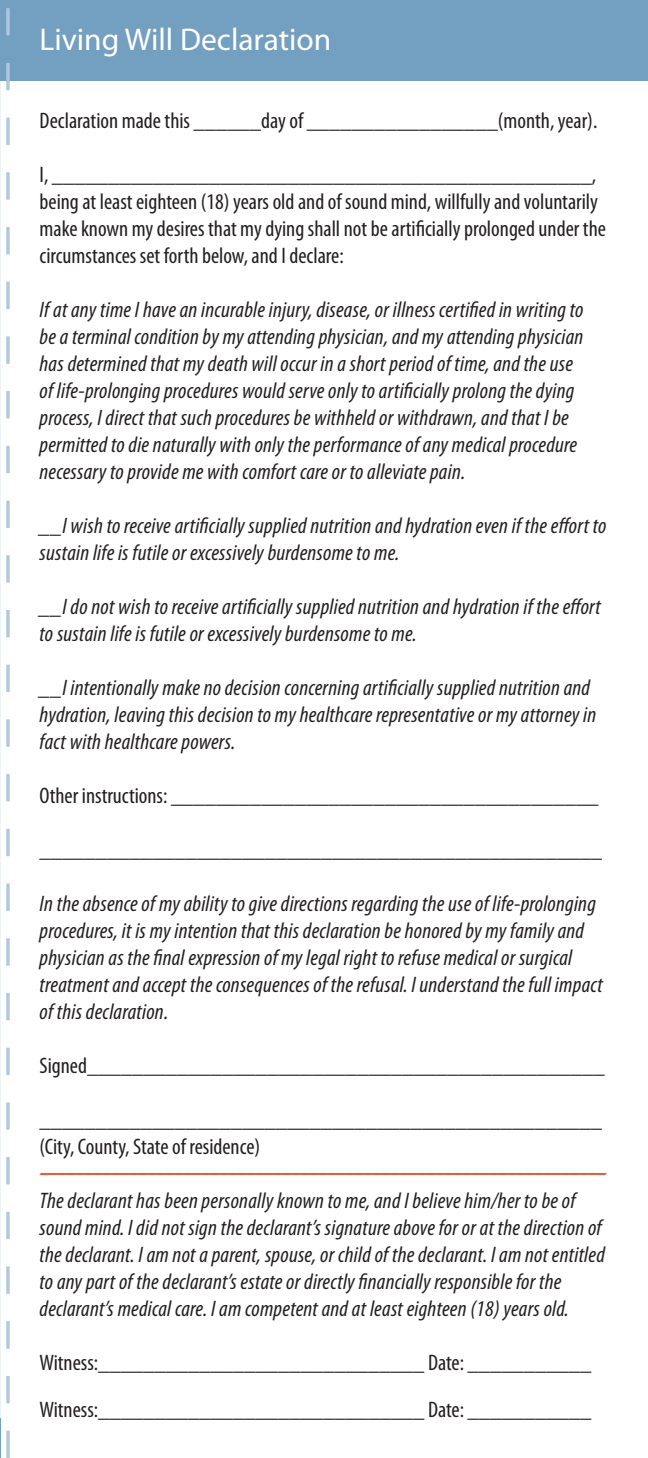
<style>
.page{position:relative;width:648px;height:1458px;background:#fff}
.page>*{position:absolute;margin:0;border:0;box-sizing:border-box;transform-origin:0 0}
.t1{font:31.5px "Myriad Pro";color:#fff}
.t2{font:italic condensed 22.5px/27px "Myriad Pro";letter-spacing:.01em;color:#231f20}
.t3{font:condensed 22.5px/27px "Myriad Pro";color:#231f20}
</style>
<div class="page">
<hr style="left:0;top:0;width:1px;height:1457px;background:#edf3f8">
<hr style="left:0;top:1418px;width:1px;height:40px;background:#739fc1">
<div style="left:0;top:0;width:648px;height:80px;background:#739fc1"></div>
<svg style="left:39px;top:1172px;width:568px;height:4px"></svg>
<svg style="left:6px;top:8px;width:4px;height:1450px"></svg>
<h1 class="t1" style="left:40px;top:20px;width:293px">Living Will Declaration</h1>
<p class="t3" style="left:40px;top:107px;width:559px">Declaration made this ______day of _________________(month, year).</p>
<p class="t3" style="left:40px;top:161px;width:568px">I, ________________________________________________, being at least eighteen (18) years old and of sound mind, willfully and voluntarily make known my desires that my dying shall not be artificially prolonged under the circumstances set forth below, and I declare:</p>
<p class="t2" style="left:40px;top:296px;width:545px">If at any time I have an incurable injury, disease, or illness certified in writing to be a terminal condition by my attending physician, and my attending physician has determined that my death will occur in a short period of time, and the use of life-prolonging procedures would serve only to artificially prolong the dying process, I direct that such procedures be withheld or withdrawn, and that I be permitted to die naturally with only the performance of any medical procedure necessary to provide me with comfort care or to alleviate pain.</p>
<p class="t2" style="left:40px;top:512px;width:569px">__I wish to receive artificially supplied nutrition and hydration even if the effort to sustain life is futile or excessively burdensome to me.</p>
<p class="t2" style="left:40px;top:593px;width:563px">__I do not wish to receive artificially supplied nutrition and hydration if the effort to sustain life is futile or excessively burdensome to me.</p>
<p class="t2" style="left:40px;top:674px;width:558px">__I intentionally make no decision concerning artificially supplied nutrition and hydration, leaving this decision to my healthcare representative or my attorney in fact with healthcare powers.</p>
<p class="t3" style="left:40px;top:782px;width:560px">Other instructions: ______________________________________</p>
<p class="t3" style="left:40px;top:836px;width:564px">__________________________________________________</p>
<p class="t2" style="left:40px;top:890px;width:565px">In the absence of my ability to give directions regarding the use of life-prolonging procedures, it is my intention that this declaration be honored by my family and physician as the final expression of my legal right to refuse medical or surgical treatment and accept the consequences of the refusal. I understand the full impact of this declaration.</p>
<p class="t3" style="left:40px;top:1052px;width:567px">Signed______________________________________________</p>
<p class="t3" style="left:40px;top:1106px;width:564px">__________________________________________________ (City, County, State of residence)</p>
<p class="t2" style="left:40px;top:1187px;width:567px">The declarant has been personally known to me, and I believe him/her to be of sound mind. I did not sign the declarant’s signature above for or at the direction of the declarant. I am not a parent, spouse, or child of the declarant. I am not entitled to any part of the declarant’s estate or directly financially responsible for the declarant’s medical care. I am competent and at least eighteen (18) years old.</p>
<p class="t3" style="left:40px;top:1338px;width:553px;line-height:47.2px">Witness:_____________________________ Date: ___________<br>Witness:_____________________________ Date: ___________</p>
</div>
